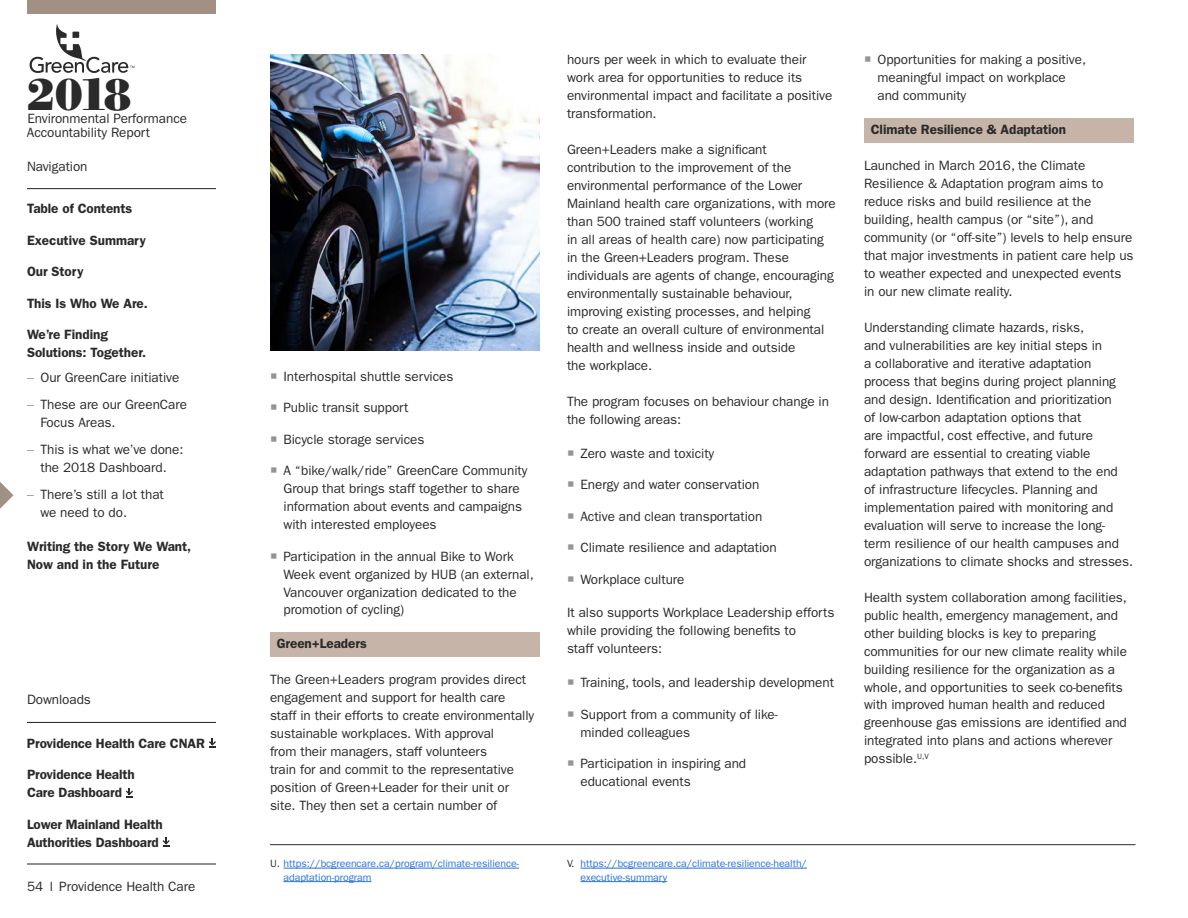
<style>
.page{position:relative;width:1188px;height:918px;background:#fff}
.page>*{position:absolute;margin:0;border:0;box-sizing:border-box;transform-origin:0 0}
.t1{font:800 45px "Bodoni Serial";color:#2a2a2a}
.Body_Text{font:13.5px/18px "ITC Franklin Gothic Std";letter-spacing:-.005em;color:#2a2a2a}
.t2{font:600 13.5px/18px "ITC Franklin Gothic Std";letter-spacing:-.005em;color:#2a2a2a}
.t3{font:10.5px/13.5px "ITC Franklin Gothic Std";letter-spacing:-.005em;color:#2a72d9}
.s1{color:#949494}
.s2{color:#2a2a2a}
</style>
<div class="page">
<svg style="left:0;top:482px;width:14px;height:27px"></svg>
<img style="left:270px;top:54px;width:270px;height:297px">
<div style="left:270px;top:632px;width:270px;height:25px;background:#c6b4a8"></div>
<div style="left:864px;top:118px;width:270px;height:24px;background:#c6b4a8"></div>
<hr style="left:284px;top:868px;width:235px;height:1px;background:#2a72d9">
<hr style="left:284px;top:881px;width:87px;height:1px;background:#2a72d9">
<hr style="left:580px;top:868px;width:227px;height:1px;background:#2a72d9">
<hr style="left:580px;top:881px;width:87px;height:1px;background:#2a72d9">
<hr style="left:270px;top:844px;width:866px;height:1px;background:#2a2a2a">
<hr style="left:27px;top:188px;width:189px;height:1px;background:#231f20">
<svg style="left:30px;top:24px;width:104px;height:49px"></svg>
<svg style="left:209px;top:738px;width:7px;height:10px"></svg>
<svg style="left:126px;top:788px;width:7px;height:9px"></svg>
<svg style="left:163px;top:837px;width:7px;height:10px"></svg>
<hr style="left:27px;top:722px;width:189px;height:1px;background:#231f20">
<hr style="left:27px;top:864px;width:189px;height:1px;background:#231f20">
<div style="left:27px;top:0;width:189px;height:14px;background:#a29085"></div>
<h1 class="t1" style="left:26px;top:64px;width:108px">2018</h1>
<p class="Body_Text" style="left:27px;top:112px;width:162px;line-height:13.5px">Environmental Performance<br>Accountability Report</p>
<p class="Body_Text" style="left:27px;top:158px;width:62px">Navigation</p>
<p class="t2" style="left:27px;top:200px;width:107px">Table of Contents</p>
<p class="t2" style="left:27px;top:231px;width:120px">Executive Summary</p>
<p class="t2" style="left:27px;top:263px;width:58px">Our Story</p>
<p class="t2" style="left:27px;top:294px;width:122px">This Is Who We Are.</p>
<p class="t2" style="left:27px;top:326px;width:121px">We’re Finding<br>Solutions: Together.</p>
<p class="Body_Text" style="left:27px;top:369px;width:154px"><span class="s1">–</span> Our GreenCare initiative</p>
<p class="Body_Text" style="left:40px;top:396px;width:148px;text-indent:-14px"><span class="s1">–</span> These are our GreenCare<br>Focus Areas.</p>
<p class="Body_Text" style="left:27px;top:441px;width:158px;text-align:center"><span class="s1">–</span> This is what we’ve done: the 2018 Dashboard.</p>
<p class="Body_Text" style="left:40px;top:486px;width:125px;text-indent:-14px"><span class="s1">–</span> There’s still a lot that we need to do.</p>
<p class="t2" style="left:27px;top:537px;width:166px">Writing the Story We Want,<br>Now and in the Future</p>
<p class="Body_Text" style="left:27px;top:690px;width:65px">Downloads</p>
<p class="t2" style="left:27px;top:734px;width:180px">Providence Health Care CNAR</p>
<p class="t2" style="left:27px;top:766px;width:109px">Providence Health<br>Care Dashboard</p>
<p class="t2" style="left:27px;top:815px;width:137px">Lower Mainland Health<br>Authorities Dashboard</p>
<p class="Body_Text" style="left:27px;top:878px;width:170px">54 Providence Health Care</p>
<p class="Body_Text" style="left:284px;top:367px;width:171px">Interhospital shuttle services</p>
<p class="Body_Text" style="left:284px;top:399px;width:127px">Public transit support</p>
<p class="Body_Text" style="left:284px;top:430px;width:142px">Bicycle storage services</p>
<p class="Body_Text" style="left:284px;top:462px;width:246px">A “bike/walk/ride” GreenCare Community Group that brings staff together to share information about events and campaigns with interested employees</p>
<p class="Body_Text" style="left:284px;top:547px;width:252px">Participation in the annual Bike to Work Week event organized by HUB (an external, Vancouver organization dedicated to the promotion of cycling)</p>
<h5 class="t2" style="left:277px;top:635px;width:92px">Green+Leaders</h5>
<p class="Body_Text" style="left:270px;top:671px;width:266px">The Green+Leaders program provides direct engagement and support for health care staff in their efforts to create environmentally sustainable workplaces. With approval<br>from their managers, staff volunteers<br>train for and commit to the representative position of Green+Leader for their unit or site. They then set a certain number of</p>
<p class="Body_Text" style="left:567px;top:50px;width:267px">hours per week in which to evaluate their work area for opportunities to reduce its environmental impact and facilitate a positive transformation.</p>
<p class="Body_Text" style="left:567px;top:140px;width:270px">Green+Leaders make a significant contribution to the improvement of the environmental performance of the Lower Mainland health care organizations, with more than 500 trained staff volunteers (working<br>in all areas of health care) now participating in the Green+Leaders program. These individuals are agents of change, encouraging environmentally sustainable behaviour, improving existing processes, and helping<br>to create an overall culture of environmental health and wellness inside and outside<br>the workplace.</p>
<p class="Body_Text" style="left:567px;top:392px;width:264px">The program focuses on behaviour change in the following areas:</p>
<p class="Body_Text" style="left:580px;top:444px;width:135px">Zero waste and toxicity</p>
<p class="Body_Text" style="left:580px;top:476px;width:180px">Energy and water conservation</p>
<p class="Body_Text" style="left:580px;top:507px;width:183px">Active and clean transportation</p>
<p class="Body_Text" style="left:580px;top:539px;width:198px">Climate resilience and adaptation</p>
<p class="Body_Text" style="left:580px;top:570px;width:105px">Workplace culture</p>
<p class="Body_Text" style="left:567px;top:604px;width:269px">It also supports Workplace Leadership efforts while providing the following benefits to<br>staff volunteers:</p>
<p class="Body_Text" style="left:580px;top:674px;width:255px">Training, tools, and leadership development</p>
<p class="Body_Text" style="left:580px;top:705px;width:199px">Support from a community of like&shy;minded colleagues</p>
<p class="Body_Text" style="left:580px;top:755px;width:167px">Participation in inspiring and educational events</p>
<p class="t3" style="left:284px;top:857px;width:237px;text-indent:-14px"><span class="s2">U.</span> https://bcgreencare.ca/program/climate-resilience&shy;adaptation-program</p>
<p class="t3" style="left:580px;top:857px;width:228px;text-indent:-14px"><span class="s2">V.</span> https://bcgreencare.ca/climate-resilience-health/ executive-summary</p>
<p class="Body_Text" style="left:878px;top:50px;width:210px">Opportunities for making a positive, meaningful impact on workplace and community</p>
<h5 class="t2" style="left:871px;top:120px;width:197px">Climate Resilience &amp; Adaptation</h5>
<p class="Body_Text" style="left:864px;top:156px;width:271px">Launched in March 2016, the Climate Resilience &amp; Adaptation program aims to reduce risks and build resilience at the building, health campus (or “site”), and community (or “off-site”) levels to help ensure that major investments in patient care help us to weather expected and unexpected events in our new climate reality.</p>
<p class="Body_Text" style="left:864px;top:318px;width:271px">Understanding climate hazards, risks,<br>and vulnerabilities are key initial steps in<br>a collaborative and iterative adaptation process that begins during project planning and design. Identification and prioritization<br>of low-carbon adaptation options that<br>are impactful, cost effective, and future forward are essential to creating viable adaptation pathways that extend to the end<br>of infrastructure lifecycles. Planning and implementation paired with monitoring and evaluation will serve to increase the long&shy;term resilience of our health campuses and organizations to climate shocks and stresses.</p>
<p class="Body_Text" style="left:864px;top:588px;width:265px">Health system collaboration among facilities, public health, emergency management, and other building blocks is key to preparing communities for our new climate reality while building resilience for the organization as a whole, and opportunities to seek co-benefits with improved human health and reduced greenhouse gas emissions are identified and integrated into plans and actions wherever possible.<sup>U,V</sup></p>
</div>
